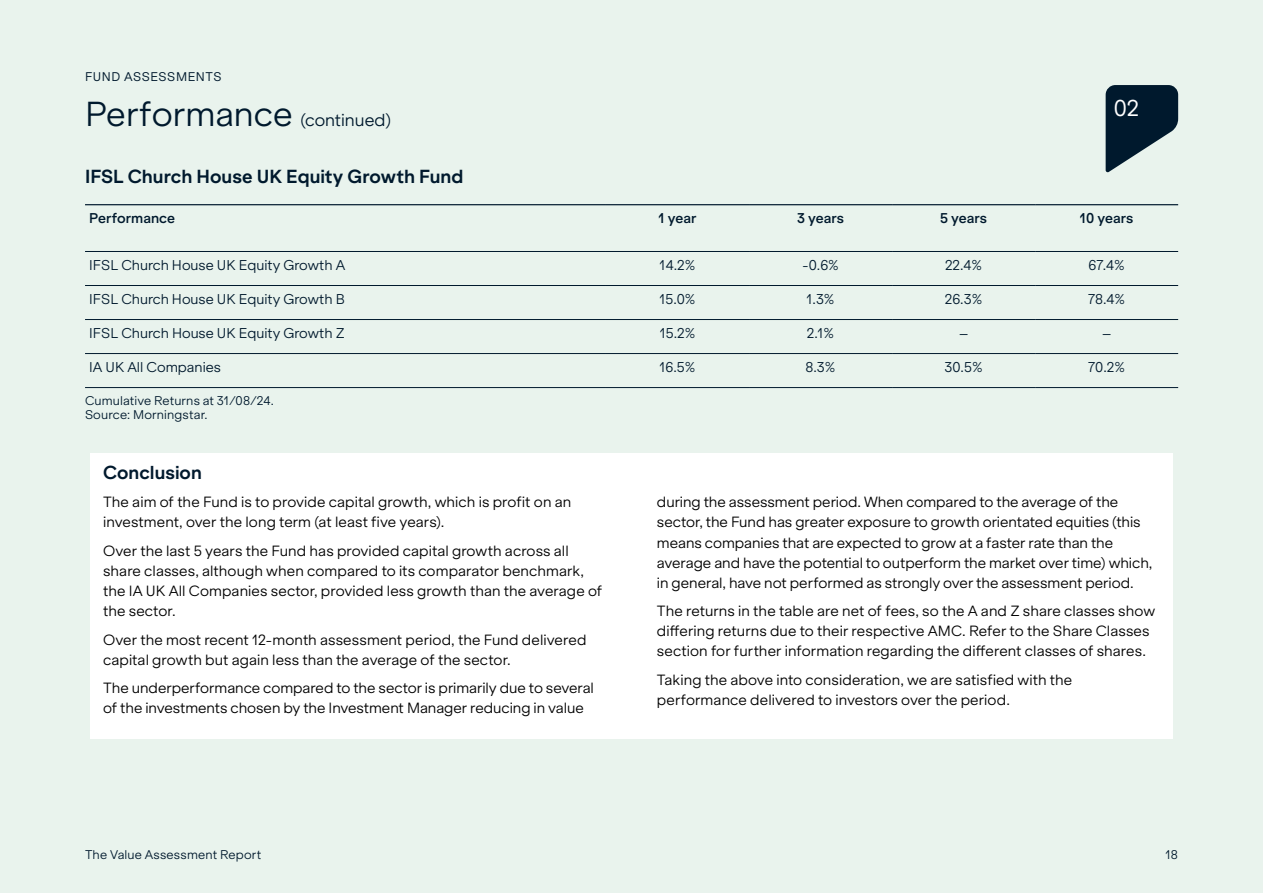
<style>
.page{position:relative;width:1263px;height:893px;background:#e9f3ed}
.page>*{position:absolute;margin:0;border:0;box-sizing:border-box;transform-origin:0 0}
.t1{font:300 33px "ES Klarheit Grotesk";color:#00192d}
.t2{font:21.75px "ES Klarheit Grotesk";color:#fff}
.t3{font:700 18px "ES Klarheit Grotesk";color:#00192d}
.t4{font:700 17.85px "ES Klarheit Grotesk";letter-spacing:.005em;color:#00192d}
.t5{font:300 14.1px/20.1px "ES Klarheit Grotesk";color:#000}
.t6{font:300 13.5px "ES Klarheit Grotesk";color:#00192d}
.t7{font:600 13.5px "ES Klarheit Grotesk";color:#00192d}
.t8{font:300 12px/14.4px "ES Klarheit Grotesk";letter-spacing:.015em;color:#00192d}
.t9{font:12px "ES Klarheit Grotesk";letter-spacing:.05em;color:#00192d}
.s1{font-size:16.5px}
</style>
<div class="page">
<div style="left:90px;top:453px;width:1083px;height:285px;background:#fff"></div>
<hr style="left:85px;top:251px;width:521px;height:1px;background:#00192d">
<hr style="left:606px;top:251px;width:143px;height:1px;background:#00192d">
<hr style="left:749px;top:251px;width:143px;height:1px;background:#00192d">
<hr style="left:892px;top:251px;width:143px;height:1px;background:#00192d">
<hr style="left:1035px;top:251px;width:143px;height:1px;background:#00192d">
<hr style="left:85px;top:285px;width:521px;height:1px;background:#00192d">
<hr style="left:606px;top:285px;width:143px;height:1px;background:#00192d">
<hr style="left:749px;top:285px;width:143px;height:1px;background:#00192d">
<hr style="left:892px;top:285px;width:143px;height:1px;background:#00192d">
<hr style="left:1035px;top:285px;width:143px;height:1px;background:#00192d">
<hr style="left:85px;top:319px;width:521px;height:1px;background:#00192d">
<hr style="left:606px;top:319px;width:143px;height:1px;background:#00192d">
<hr style="left:749px;top:319px;width:143px;height:1px;background:#00192d">
<hr style="left:892px;top:319px;width:143px;height:1px;background:#00192d">
<hr style="left:1035px;top:319px;width:143px;height:1px;background:#00192d">
<hr style="left:85px;top:353px;width:521px;height:1px;background:#00192d">
<hr style="left:606px;top:353px;width:143px;height:1px;background:#00192d">
<hr style="left:749px;top:353px;width:143px;height:1px;background:#00192d">
<hr style="left:892px;top:353px;width:143px;height:1px;background:#00192d">
<hr style="left:1035px;top:353px;width:143px;height:1px;background:#00192d">
<hr style="left:85px;top:387px;width:521px;height:1px;background:#00192d">
<hr style="left:606px;top:387px;width:143px;height:1px;background:#00192d">
<hr style="left:749px;top:387px;width:143px;height:1px;background:#00192d">
<hr style="left:892px;top:387px;width:143px;height:1px;background:#00192d">
<hr style="left:1035px;top:387px;width:143px;height:1px;background:#00192d">
<hr style="left:85px;top:204px;width:521px;height:1px;background:#00192d">
<hr style="left:606px;top:204px;width:143px;height:1px;background:#00192d">
<hr style="left:749px;top:204px;width:143px;height:1px;background:#00192d">
<hr style="left:892px;top:204px;width:143px;height:1px;background:#00192d">
<hr style="left:1035px;top:204px;width:143px;height:1px;background:#00192d">
<svg style="left:1106px;top:85px;width:72px;height:88px"></svg>
<p class="t9" style="left:85px;top:66px;width:138px">FUND ASSESSMENTS</p>
<h1 class="t1" style="left:85px;top:87px;width:308px">Performance <span class="s1">(continued)</span></h1>
<p class="t3" style="left:85px;top:162px;width:380px">IFSL Church House UK Equity Growth Fund</p>
<h2 class="t2" style="left:1114px;top:90px;width:27px">02</h2>
<p class="t7" style="left:89px;top:207px;width:87px">Performance</p>
<p class="t7" style="left:658px;top:207px;width:40px">1 year</p>
<p class="t7" style="left:797px;top:207px;width:48px">3 years</p>
<p class="t7" style="left:940px;top:207px;width:48px">5 years</p>
<p class="t7" style="left:1080px;top:207px;width:55px">10 years</p>
<p class="t6" style="left:89px;top:254px;width:257px">IFSL Church House UK Equity Growth A</p>
<p class="t6" style="left:660px;top:254px;width:37px">14.2%</p>
<p class="t6" style="left:802px;top:254px;width:38px">-0.6%</p>
<p class="t6" style="left:945px;top:254px;width:39px">22.4%</p>
<p class="t6" style="left:1088px;top:254px;width:38px">67.4%</p>
<p class="t6" style="left:89px;top:288px;width:257px">IFSL Church House UK Equity Growth B</p>
<p class="t6" style="left:659px;top:288px;width:38px">15.0%</p>
<p class="t6" style="left:806px;top:288px;width:30px">1.3%</p>
<p class="t6" style="left:945px;top:288px;width:39px">26.3%</p>
<p class="t6" style="left:1088px;top:288px;width:39px">78.4%</p>
<p class="t6" style="left:89px;top:322px;width:257px">IFSL Church House UK Equity Growth Z</p>
<p class="t6" style="left:660px;top:322px;width:37px">15.2%</p>
<p class="t6" style="left:807px;top:322px;width:29px">2.1%</p>
<p class="t6" style="left:959px;top:322px;width:11px">–</p>
<p class="t6" style="left:1102px;top:322px;width:11px">–</p>
<p class="t6" style="left:89px;top:356px;width:133px">IA UK All Companies</p>
<p class="t6" style="left:659px;top:356px;width:38px">16.5%</p>
<p class="t6" style="left:805px;top:356px;width:32px">8.3%</p>
<p class="t6" style="left:944px;top:356px;width:40px">30.5%</p>
<p class="t6" style="left:1088px;top:356px;width:38px">70.2%</p>
<p class="t8" style="left:85px;top:392px;width:190px">Cumulative Returns at 31/08/24.<br>Source: Morningstar.</p>
<p class="t4" style="left:103px;top:457px;width:100px">Conclusion</p>
<p class="t5" style="left:103px;top:491px;width:470px">The aim of the Fund is to provide capital growth, which is profit on an investment, over the long term (at least five years).</p>
<p class="t5" style="left:103px;top:539px;width:501px">Over the last 5 years the Fund has provided capital growth across all share classes, although when compared to its comparator benchmark, the IA UK All Companies sector, provided less growth than the average of the sector.</p>
<p class="t5" style="left:103px;top:628px;width:485px">Over the most recent 12-month assessment period, the Fund delivered capital growth but again less than the average of the sector.</p>
<p class="t5" style="left:103px;top:676px;width:492px">The underperformance compared to the sector is primarily due to several of the investments chosen by the Investment Manager reducing in value</p>
<p class="t5" style="left:657px;top:491px;width:497px">during the assessment period. When compared to the average of the sector, the Fund has greater exposure to growth orientated equities (this means companies that are expected to grow at a faster rate than the average and have the potential to outperform the market over time) which, in general, have not performed as strongly over the assessment period.</p>
<p class="t5" style="left:657px;top:599px;width:500px">The returns in the table are net of fees, so the A and Z share classes show differing returns due to their respective AMC. Refer to the Share Classes section for further information regarding the different classes of shares.</p>
<p class="t5" style="left:657px;top:668px;width:417px">Taking the above into consideration, we are satisfied with the performance delivered to investors over the period.</p>
<p class="t8" style="left:85px;top:846px;width:178px">The Value Assessment Report</p>
<p class="t8" style="left:1165px;top:846px;width:14px">18</p>
</div>
